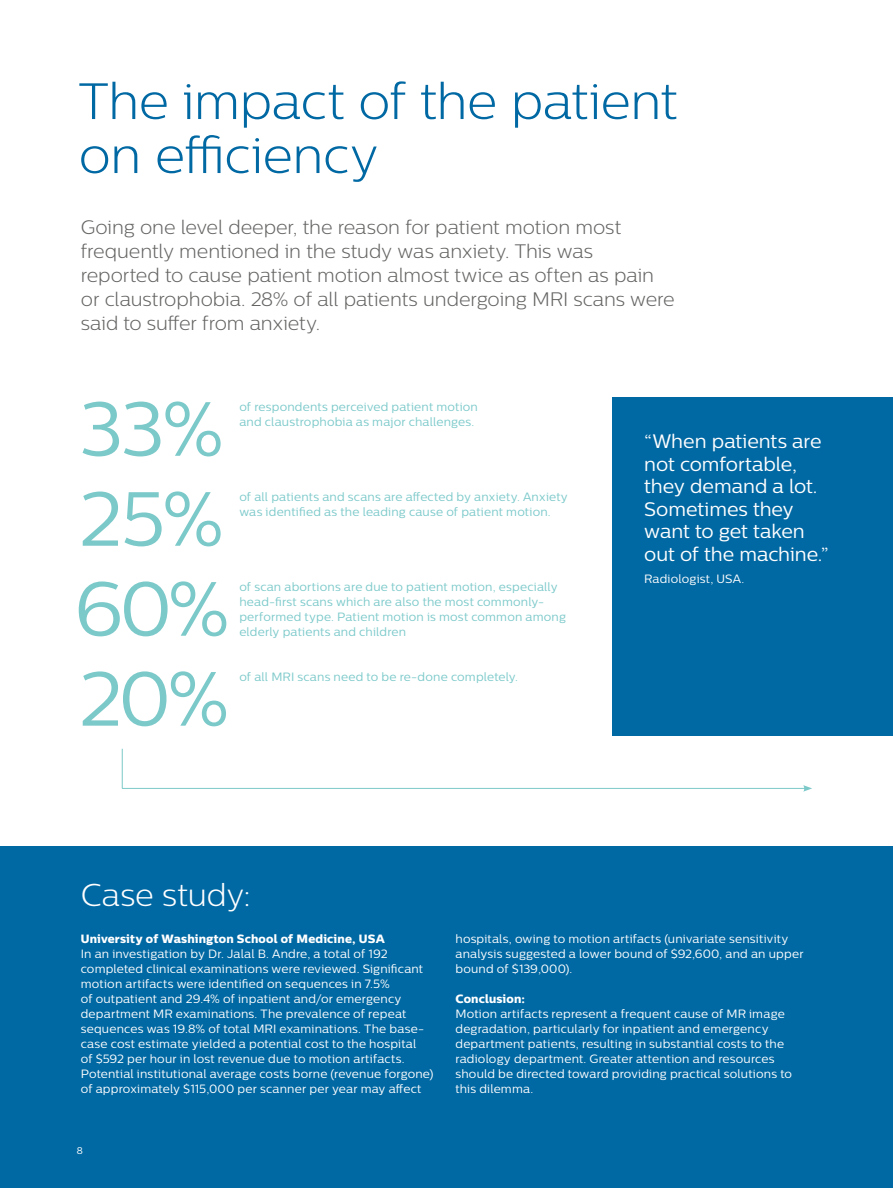
<style>
.page{position:relative;width:893px;height:1188px;background:#fff}
.page>*{position:absolute;margin:0;border:0;box-sizing:border-box;transform-origin:0 0}
.t1{font:76.5px/90px "Centrale Sans";letter-spacing:-.04em;color:#7cc9ca;text-align:justify}
.t2{font:300 51px/54px "Centrale Sans";letter-spacing:-.01em;color:#0068a3}
.t3{font:300 31.5px "Centrale Sans";letter-spacing:-.005em;color:#fff}
.t4{font:300 19.5px/24px "Centrale Sans";letter-spacing:-.005em;color:#646463}
.t5{font:19.5px/22.5px "Centrale Sans";letter-spacing:-.005em;color:#fff}
.t6{font:12px/15px "Centrale Sans";letter-spacing:.015em;color:#fff}
.t7{font:12px/15px "Centrale Sans";letter-spacing:.015em;color:#7cc9ca}
.t8{font:12px "Centrale Sans X Bold";letter-spacing:.01em;color:#fff}
.t9{font:9.75px "Centrale Sans";color:#fff}
</style>
<div class="page">
<div style="left:0;top:847px;width:893px;height:341px;background:#0068a3"></div>
<hr style="left:122px;top:788px;width:684px;height:1px;background:#7cc9ca">
<svg style="left:803px;top:785px;width:9px;height:7px"></svg>
<hr style="left:122px;top:749px;width:1px;height:39px;background:#7cc9ca">
<div style="left:612px;top:398px;width:281px;height:338px;background:#0068a3"></div>
<h2 class="t2" style="left:79px;top:74px;width:600px">The impact of the patient on efficiency</h2>
<p class="t4" style="left:81px;top:215px;width:595px">Going one level deeper, the reason for patient motion most frequently mentioned in the study was anxiety. This was reported to cause patient motion almost twice as often as pain or claustrophobia. 28% of all patients undergoing MRI scans were said to suffer from anxiety.</p>
<h1 class="t1" style="left:74px;top:383px;width:157px">33% 25% 60% 20%</h1>
<p class="t7" style="left:239px;top:399px;width:240px">of respondents perceived patient motion and claustrophobia as major challenges.</p>
<p class="t7" style="left:239px;top:489px;width:330px">of all patients and scans are affected by anxiety. Anxiety was identified as the leading cause of patient motion.</p>
<p class="t7" style="left:239px;top:579px;width:328px">of scan abortions are due to patient motion, especially head-first scans which are also the most commonly&shy;performed type. Patient motion is most common among elderly patients and children</p>
<p class="t7" style="left:239px;top:669px;width:280px">of all MRI scans need to be re-done completely.</p>
<h3 class="t5" style="left:644px;top:430px;width:186px">“When patients are not comfortable, they demand a lot.<br>Sometimes they want to get taken out of the machine.”</h3>
<p class="t6" style="left:644px;top:571px;width:102px">Radiologist, USA.</p>
<h3 class="t3" style="left:81px;top:877px;width:171px">Case study:</h3>
<p class="t8" style="left:81px;top:932px;width:305px">University of Washington School of Medicine, USA</p>
<p class="t6" style="left:81px;top:946px;width:354px">In an investigation by Dr. Jalal B. Andre, a total of 192 completed clinical examinations were reviewed. Significant motion artifacts were identified on sequences in 7.5%<br>of outpatient and 29.4% of inpatient and/or emergency department MR examinations. The prevalence of repeat sequences was 19.8% of total MRI examinations. The base&shy;case cost estimate yielded a potential cost to the hospital<br>of $592 per hour in lost revenue due to motion artifacts.<br>Potential institutional average costs borne (revenue forgone) of approximately $115,000 per scanner per year may affect</p>
<p class="t9" style="left:77px;top:1145px;width:8px">8</p>
<p class="t6" style="left:455px;top:931px;width:350px">hospitals, owing to motion artifacts (univariate sensitivity analysis suggested a lower bound of $92,600, and an upper bound of $139,000).</p>
<p class="t8" style="left:455px;top:992px;width:71px">Conclusion:</p>
<p class="t6" style="left:455px;top:1006px;width:338px">Motion artifacts represent a frequent cause of MR image degradation, particularly for inpatient and emergency department patients, resulting in substantial costs to the radiology department. Greater attention and resources should be directed toward providing practical solutions to this dilemma.</p>
</div>
